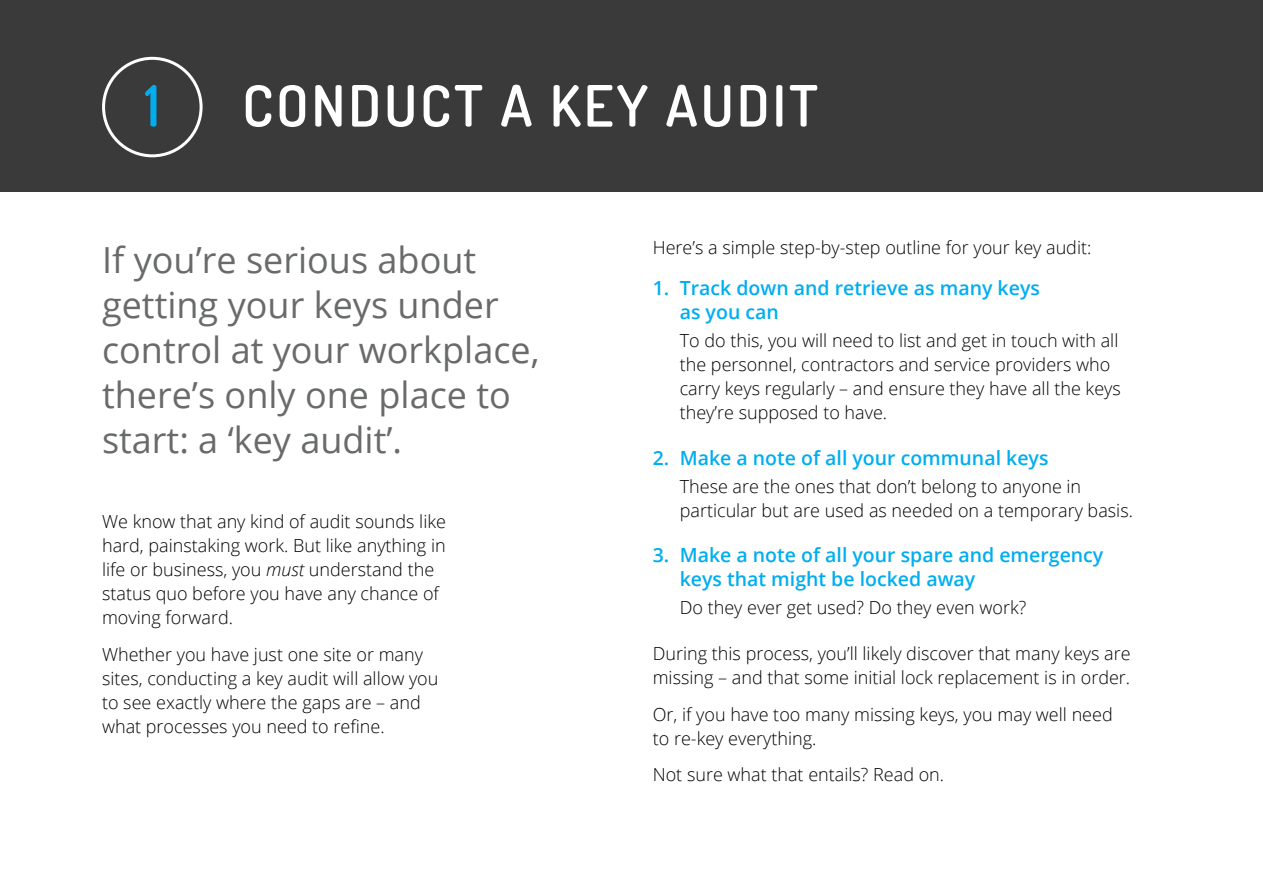
<style>
.page{position:relative;width:1263px;height:893px;background:#fff}
.page>*{position:absolute;margin:0;border:0;box-sizing:border-box;transform-origin:0 0}
.t1{font:200 57px "Dosis";letter-spacing:.055em;color:#fff}
.t2{font:200 57px "Dosis";color:#00aeef}
.t3{font:36px/45px "Open Sans";color:#696a6b}
.t4{font:600 19.5px/24px "Open Sans";color:#00aeef}
.t5{font:300 18px/24px "Open Sans";color:#000}
.s1{font-style:italic}
</style>
<div class="page">
<div style="left:0;top:0;width:1263px;height:191px;background:#3a3a3b"></div>
<div style="left:102px;top:57px;width:101px;height:100px;border:3px solid #fff;border-radius:50%"></div>
<h1 class="t2" style="left:145px;top:66px;width:17px">1</h1>
<h1 class="t1" style="left:242px;top:66px;width:577px">CONDUCT A KEY AUDIT</h1>
<h2 class="t3" style="left:102px;top:237px;width:439px">If you’re serious about getting your keys under control at your workplace, there’s only one place to start: a ‘key audit’.</h2>
<p class="t5" style="left:653px;top:235px;width:440px">Here’s a simple step-by-step outline for your key audit:</p>
<p class="t4" style="left:680px;top:276px;width:362px;text-indent:-27px">1. Track down and retrieve as many keys as you can</p>
<p class="t5" style="left:680px;top:328px;width:443px">To do this, you will need to list and get in touch with all the personnel, contractors and service providers who carry keys regularly – and ensure they have all the keys they’re supposed to have.</p>
<p class="t4" style="left:653px;top:445px;width:397px">2. Make a note of all your communal keys</p>
<p class="t5" style="left:680px;top:474px;width:455px">These are the ones that don’t belong to anyone in particular but are used as needed on a temporary basis.</p>
<p class="t4" style="left:680px;top:543px;width:425px;text-indent:-27px">3. Make a note of all your spare and emergency keys that might be locked away</p>
<p class="t5" style="left:680px;top:595px;width:348px">Do they ever get used? Do they even work?</p>
<p class="t5" style="left:653px;top:641px;width:479px">During this process, you’ll likely discover that many keys are missing – and that some initial lock replacement is in order.</p>
<p class="t5" style="left:653px;top:701px;width:461px">Or, if you have too many missing keys, you may well need to re-key everything.</p>
<p class="t5" style="left:653px;top:762px;width:293px">Not sure what that entails? Read on.</p>
<p class="t5" style="left:102px;top:509px;width:345px">We know that any kind of audit sounds like hard, painstaking work. But like anything in life or business, you <span class="s1">must</span> understand the status quo before you have any chance of moving forward.</p>
<p class="t5" style="left:102px;top:642px;width:338px">Whether you have just one site or many sites, conducting a key audit will allow you to see exactly where the gaps are – and what processes you need to refine.</p>
</div>
